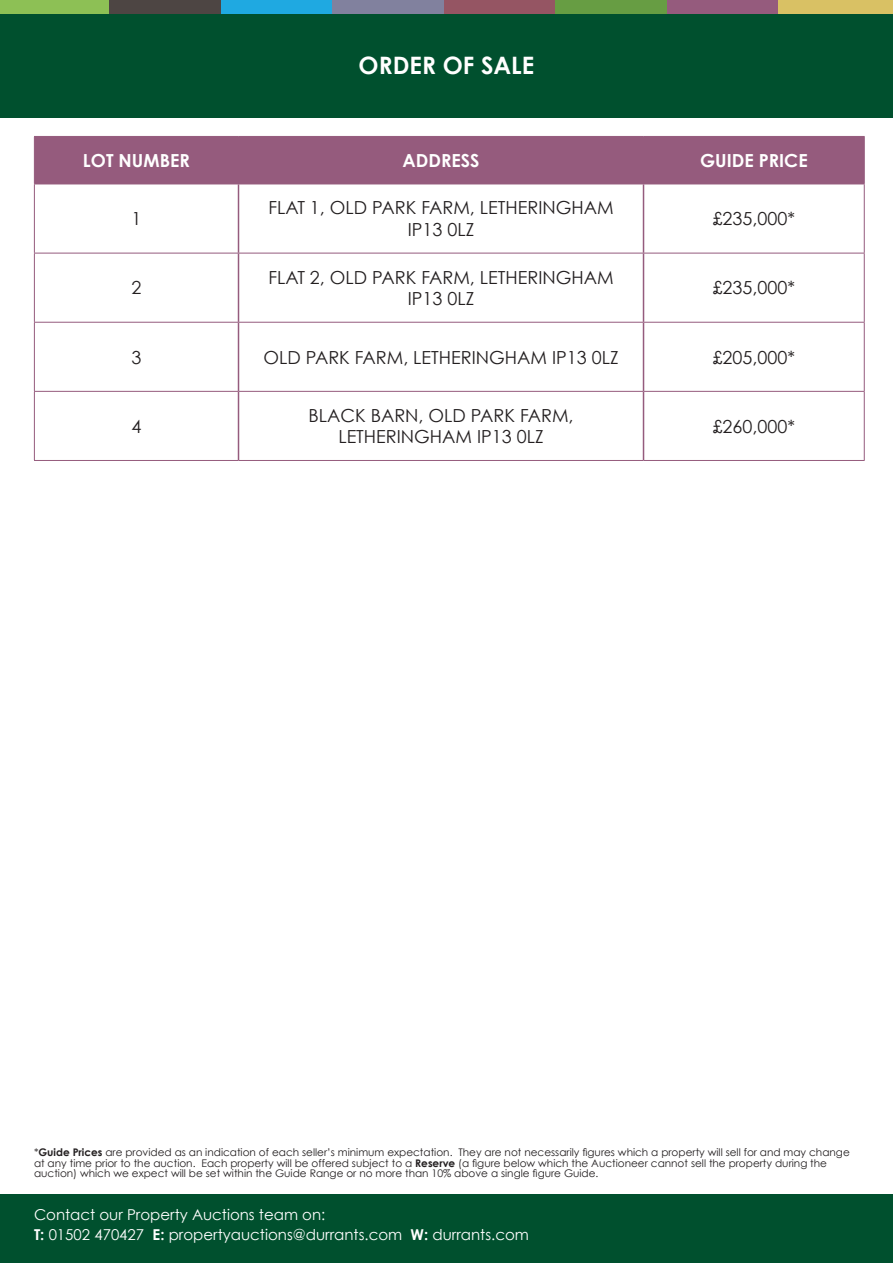
<style>
.page{position:relative;width:893px;height:1263px;background:#fff}
.page>*{position:absolute;margin:0;border:0;box-sizing:border-box;transform-origin:0 0}
.t1{font:700 24px "Century Gothic";color:#fff}
.t2{font:18px/21.6px "Century Gothic";color:#231f20;text-align:center}
.t3{font:700 18px "Century Gothic";color:#fff}
.Trajan_Regular{font:15px "Century Gothic";color:#fff}
.t4{font:10.5px/10.5px "Century Gothic";color:#231f20}
.s1{font-weight:700}
</style>
<div class="page">
<div style="left:0;top:0;width:893px;height:117px;background:#00502e"></div>
<div style="left:0;top:0;width:110px;height:13px;background:#8dc055"></div>
<div style="left:110px;top:0;width:111px;height:13px;background:#4d4543"></div>
<div style="left:221px;top:0;width:112px;height:13px;background:#1fa9e1"></div>
<div style="left:333px;top:0;width:111px;height:13px;background:#81819e"></div>
<div style="left:444px;top:0;width:112px;height:13px;background:#955563"></div>
<div style="left:667px;top:0;width:112px;height:13px;background:#955b7d"></div>
<div style="left:779px;top:0;width:114px;height:13px;background:#d9c164"></div>
<div style="left:556px;top:0;width:111px;height:13px;background:#679d43"></div>
<div style="left:0;top:1195px;width:893px;height:68px;background:#00502e"></div>
<div style="left:35px;top:137px;width:829px;height:47px;background:#955b7d"></div>
<hr style="left:34px;top:136px;width:204px;height:1px;background:#955b7d">
<hr style="left:34px;top:137px;width:1px;height:47px;background:#955b7d">
<hr style="left:238px;top:136px;width:405px;height:1px;background:#955b7d">
<hr style="left:643px;top:136px;width:222px;height:1px;background:#955b7d">
<hr style="left:864px;top:137px;width:1px;height:47px;background:#955b7d">
<hr style="left:34px;top:184px;width:204px;height:1px;background:#955b7d">
<hr style="left:34px;top:184px;width:1px;height:69px;background:#955b7d">
<hr style="left:238px;top:184px;width:405px;height:1px;background:#955b7d">
<hr style="left:643px;top:184px;width:222px;height:1px;background:#955b7d">
<hr style="left:864px;top:184px;width:1px;height:69px;background:#955b7d">
<hr style="left:34px;top:253px;width:204px;height:1px;background:#955b7d">
<hr style="left:34px;top:253px;width:1px;height:69px;background:#955b7d">
<hr style="left:238px;top:253px;width:405px;height:1px;background:#955b7d">
<hr style="left:643px;top:253px;width:222px;height:1px;background:#955b7d">
<hr style="left:864px;top:253px;width:1px;height:69px;background:#955b7d">
<hr style="left:34px;top:322px;width:204px;height:1px;background:#955b7d">
<hr style="left:34px;top:323px;width:1px;height:68px;background:#955b7d">
<hr style="left:238px;top:322px;width:405px;height:1px;background:#955b7d">
<hr style="left:643px;top:322px;width:222px;height:1px;background:#955b7d">
<hr style="left:864px;top:323px;width:1px;height:68px;background:#955b7d">
<hr style="left:34px;top:391px;width:204px;height:1px;background:#955b7d">
<hr style="left:34px;top:392px;width:1px;height:68px;background:#955b7d">
<hr style="left:238px;top:391px;width:405px;height:1px;background:#955b7d">
<hr style="left:643px;top:391px;width:222px;height:1px;background:#955b7d">
<hr style="left:864px;top:392px;width:1px;height:68px;background:#955b7d">
<hr style="left:34px;top:460px;width:204px;height:1px;background:#955b7d">
<hr style="left:238px;top:460px;width:405px;height:1px;background:#955b7d">
<hr style="left:643px;top:460px;width:222px;height:1px;background:#955b7d">
<hr style="left:238px;top:137px;width:1px;height:47px;background:#955b7d">
<hr style="left:643px;top:137px;width:1px;height:47px;background:#955b7d">
<hr style="left:238px;top:184px;width:1px;height:69px;background:#955b7d">
<hr style="left:643px;top:184px;width:1px;height:69px;background:#955b7d">
<hr style="left:238px;top:253px;width:1px;height:69px;background:#955b7d">
<hr style="left:643px;top:253px;width:1px;height:69px;background:#955b7d">
<hr style="left:238px;top:323px;width:1px;height:68px;background:#955b7d">
<hr style="left:643px;top:323px;width:1px;height:68px;background:#955b7d">
<hr style="left:238px;top:392px;width:1px;height:68px;background:#955b7d">
<hr style="left:643px;top:392px;width:1px;height:68px;background:#955b7d">
<p class="t1" style="left:359px;top:51px;width:177px">ORDER OF SALE</p>
<p class="t3" style="left:83px;top:149px;width:108px">LOT NUMBER</p>
<p class="t3" style="left:402px;top:149px;width:79px">ADDRESS</p>
<p class="t3" style="left:700px;top:149px;width:109px">GUIDE PRICE</p>
<p class="t2" style="left:131px;top:208px;width:11px">1</p>
<p class="t2" style="left:268px;top:197px;width:347px">FLAT 1, OLD PARK FARM, LETHERINGHAM<br>IP13 0LZ</p>
<p class="t2" style="left:713px;top:208px;width:84px">£235,000*</p>
<p class="t2" style="left:131px;top:277px;width:11px">2</p>
<p class="t2" style="left:268px;top:266px;width:347px">FLAT 2, OLD PARK FARM, LETHERINGHAM<br>IP13 0LZ</p>
<p class="t2" style="left:713px;top:277px;width:84px">£235,000*</p>
<p class="t2" style="left:131px;top:346px;width:11px">3</p>
<p class="t2" style="left:263px;top:346px;width:357px">OLD PARK FARM, LETHERINGHAM IP13 0LZ</p>
<p class="t2" style="left:713px;top:346px;width:84px">£205,000*</p>
<p class="t2" style="left:131px;top:415px;width:11px">4</p>
<p class="t2" style="left:308px;top:404px;width:267px">BLACK BARN, OLD PARK FARM,<br>LETHERINGHAM IP13 0LZ</p>
<p class="t2" style="left:713px;top:415px;width:84px">£260,000*</p>
<p class="t4" style="left:34px;top:1147px;width:817px">*<span class="s1">Guide Prices</span> are provided as an indication of each seller’s minimum expectation. They are not necessarily figures which a property will sell for and may change at any time prior to the auction. Each property will be offered subject to a <span class="s1">Reserve</span> (a figure below which the Auctioneer cannot sell the property during the</p>
<p class="t4" style="left:34px;top:1168px;width:566px">auction) which we expect will be set within the Guide Range or no more than 10% above a single figure Guide.</p>
<p class="Trajan_Regular" style="left:34px;top:1205px;width:293px">Contact our Property Auctions team on:</p>
<p class="Trajan_Regular" style="left:34px;top:1225px;width:496px"><span class="s1">T:</span> 01502 470427 <span class="s1">E:</span> propertyauctions@durrants.com <span class="s1">W:</span> durrants.com</p>
</div>
